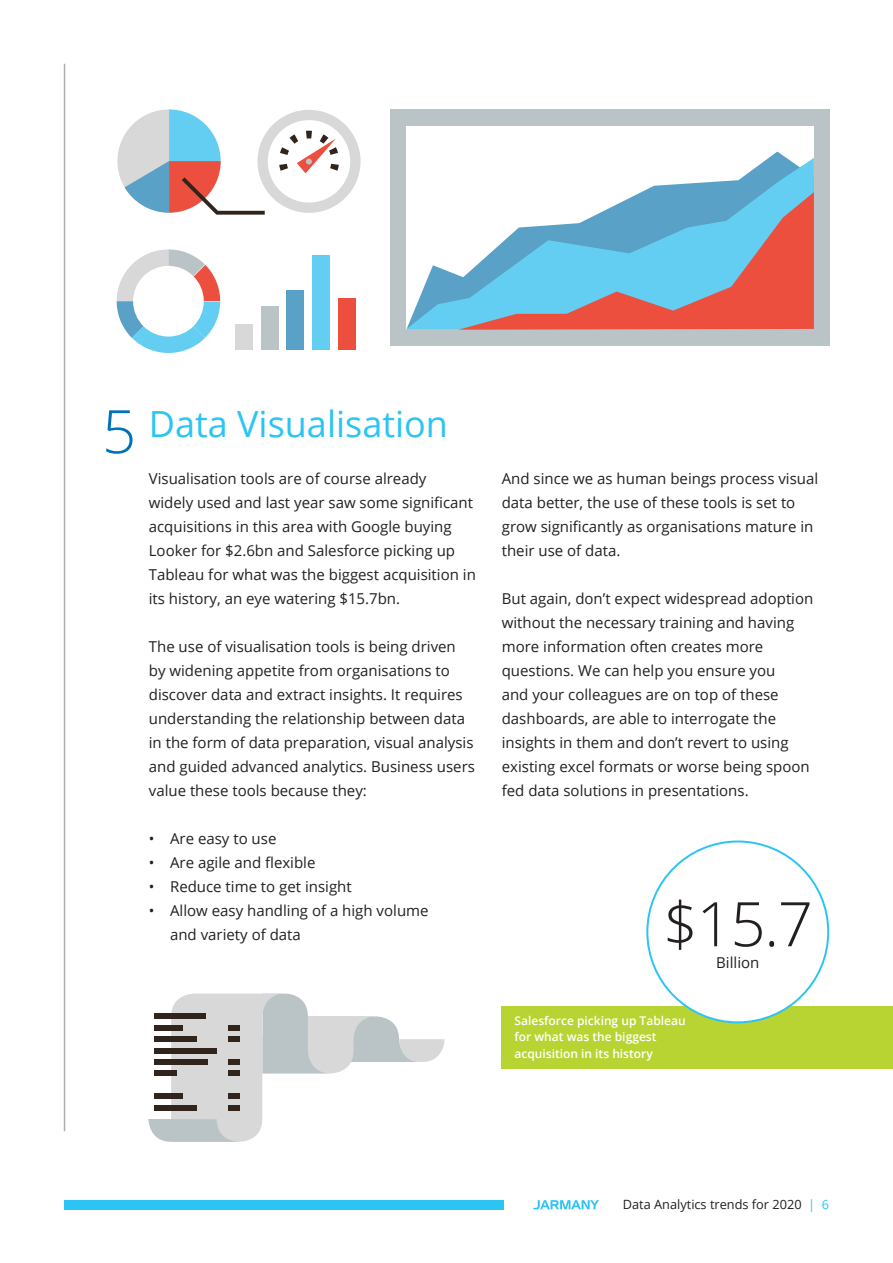
<style>
.page{position:relative;width:893px;height:1263px;background:#fff}
.page>*{position:absolute;margin:0;border:0;box-sizing:border-box;transform-origin:0 0}
.t1{font:300 61.5px "Open Sans";color:#231f20}
.t2{font:36px "Open Sans";color:#2bc4f3}
.t3{font:15px/24px "Open Sans";color:#231f20}
.t4{font:12.75px "Open Sans";color:#231f20}
.t5{font:600 12px/16.5px "Open Sans";color:#fff}
.s1{font-weight:300;font-size:60px;color:#0072bc}
.s2{color:#2bc4f3}
</style>
<div class="page">
<hr style="left:64px;top:64px;width:1px;height:1067px;background:#aeadad">
<div style="left:502px;top:1007px;width:391px;height:62px;background:#b8d432"></div>
<div style="left:647px;top:841px;width:181px;height:181px;background:#fff;border-radius:50%"></div>
<div style="left:390px;top:110px;width:439px;height:236px;background:#bac4c6"></div>
<div style="left:407px;top:126px;width:407px;height:203px;background:#fff"></div>
<svg style="left:407px;top:158px;width:407px;height:171px"></svg>
<svg style="left:458px;top:192px;width:356px;height:138px;background:#9ea8b9"></svg>
<div style="left:257px;top:110px;width:104px;height:103px;background:#d8d8d8;border-radius:50%"></div>
<div style="left:268px;top:120px;width:82px;height:83px;background:#fff;border-radius:50%"></div>
<svg style="left:279px;top:131px;width:60px;height:42px"></svg>
<svg style="left:117px;top:249px;width:103px;height:104px"></svg>
<svg style="left:117px;top:109px;width:148px;height:106px"></svg>
<div style="left:235px;top:324px;width:17px;height:26px;background:#d8d8d8"></div>
<div style="left:261px;top:306px;width:17px;height:44px;background:#bac4c6"></div>
<div style="left:287px;top:290px;width:17px;height:60px;background:#59a1c6"></div>
<div style="left:313px;top:255px;width:17px;height:95px;background:#64cdf2"></div>
<div style="left:338px;top:298px;width:18px;height:52px;background:#ed4f3e"></div>
<svg style="left:148px;top:994px;width:297px;height:148px"></svg>
<div style="left:154px;top:1013px;width:51px;height:6px;background:#30241c"></div>
<div style="left:154px;top:1025px;width:29px;height:6px;background:#30241c"></div>
<div style="left:228px;top:1025px;width:11px;height:6px;background:#30241c"></div>
<div style="left:228px;top:1036px;width:11px;height:6px;background:#30241c"></div>
<div style="left:228px;top:1059px;width:11px;height:6px;background:#30241c"></div>
<div style="left:228px;top:1070px;width:11px;height:6px;background:#30241c"></div>
<div style="left:228px;top:1093px;width:11px;height:6px;background:#30241c"></div>
<div style="left:228px;top:1105px;width:11px;height:5px;background:#30241c"></div>
<div style="left:154px;top:1036px;width:43px;height:6px;background:#30241c"></div>
<div style="left:154px;top:1093px;width:29px;height:6px;background:#30241c"></div>
<div style="left:154px;top:1105px;width:43px;height:5px;background:#30241c"></div>
<div style="left:154px;top:1048px;width:63px;height:5px;background:#30241c"></div>
<div style="left:154px;top:1059px;width:54px;height:6px;background:#30241c"></div>
<div style="left:154px;top:1070px;width:23px;height:6px;background:#30241c"></div>
<svg style="left:533px;top:1200px;width:66px;height:9px"></svg>
<div style="left:64px;top:1200px;width:440px;height:9px;background:#2bc4f3"></div>
<h2 class="t2" style="left:102px;top:409px;width:348px"><span class="s1">5</span> Data Visualisation</h2>
<p class="t3" style="left:149px;top:468px;width:329px">Visualisation tools are of course already<br>widely used and last year saw some significant acquisitions in this area with Google buying Looker for $2.6bn and Salesforce picking up Tableau for what was the biggest acquisition in its history, an eye watering $15.7bn.</p>
<p class="t3" style="left:149px;top:636px;width:328px">The use of visualisation tools is being driven by widening appetite from organisations to discover data and extract insights. It requires understanding the relationship between data in the form of data preparation, visual analysis and guided advanced analytics. Business users value these tools because they:</p>
<p class="t3" style="left:149px;top:828px;width:129px">• Are easy to use</p>
<p class="t3" style="left:149px;top:850px;width:168px">• Are agile and flexible</p>
<p class="t3" style="left:149px;top:876px;width:204px">• Reduce time to get insight</p>
<p class="t3" style="left:170px;top:900px;width:260px;text-indent:-21px">• Allow easy handling of a high volume and variety of data</p>
<p class="t3" style="left:502px;top:468px;width:318px">And since we as human beings process visual data better, the use of these tools is set to grow significantly as organisations mature in their use of data.</p>
<p class="t3" style="left:502px;top:588px;width:313px">But again, don’t expect widespread adoption without the necessary training and having more information often creates more questions. We can help you ensure you<br>and your colleagues are on top of these dashboards, are able to interrogate the insights in them and don’t revert to using existing excel formats or worse being spoon fed data solutions in presentations.</p>
<h1 class="t1" style="left:663px;top:889px;width:152px">$15.7</h1>
<p class="t3" style="left:716px;top:952px;width:45px">Billion</p>
<p class="t5" style="left:514px;top:1013px;width:173px">Salesforce picking up Tableau for what was the biggest acquisition in its history</p>
<p class="t4" style="left:623px;top:1200px;width:208px">Data Analytics trends for 2020 <span class="s2">| 6</span></p>
</div>
